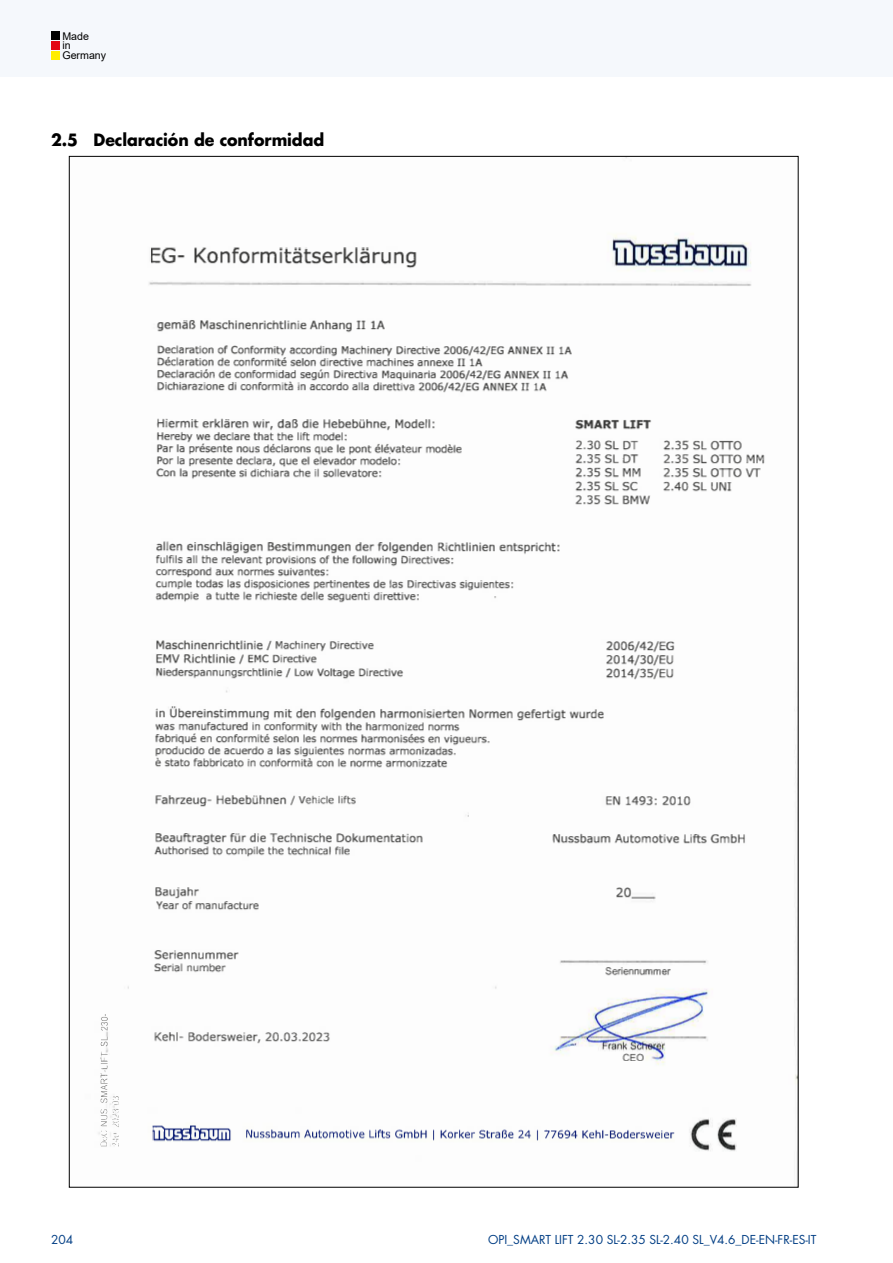
<style>
.page{position:relative;width:893px;height:1263px;background:#fff}
.page>*{position:absolute;margin:0;border:0;box-sizing:border-box;transform-origin:0 0}
.t1{font:700 16.5px "Futura LT Pro";letter-spacing:-.005em;color:#000;scale:.96 1}
.t2{font:12px "Futura LT Pro";color:#033f85}
.t3{font:10.65px/9.6px "Arial";color:#000}
</style>
<div class="page">
<div style="left:0;top:0;width:893px;height:77px;background:#f5f8fc"></div>
<div style="left:51px;top:32px;width:8px;height:8px;background:#000"></div>
<div style="left:51px;top:41px;width:8px;height:9px;background:#e30613"></div>
<div style="left:51px;top:51px;width:8px;height:8px;background:#ffed00"></div>
<img style="left:151px;top:247px;width:614px;height:815px">
<img style="left:100px;top:1014px;width:19px;height:133px">
<img style="left:153px;top:1125px;width:522px;height:17px">
<p class="t3" style="left:62px;top:31px;width:45px">Made<br>in<br>Germany</p>
<h1 class="t1" style="left:51px;top:127px;width:286px">2.5 Declaración de conformidad</h1>
<p class="t2" style="left:51px;top:1231px;width:24px">204</p>
<p class="t2" style="left:488px;top:1231px;width:330px">OPI_SMART LIFT 2.30 SL-2.35 SL-2.40 SL_V4.6_DE-EN-FR-ES-IT</p>
</div>
